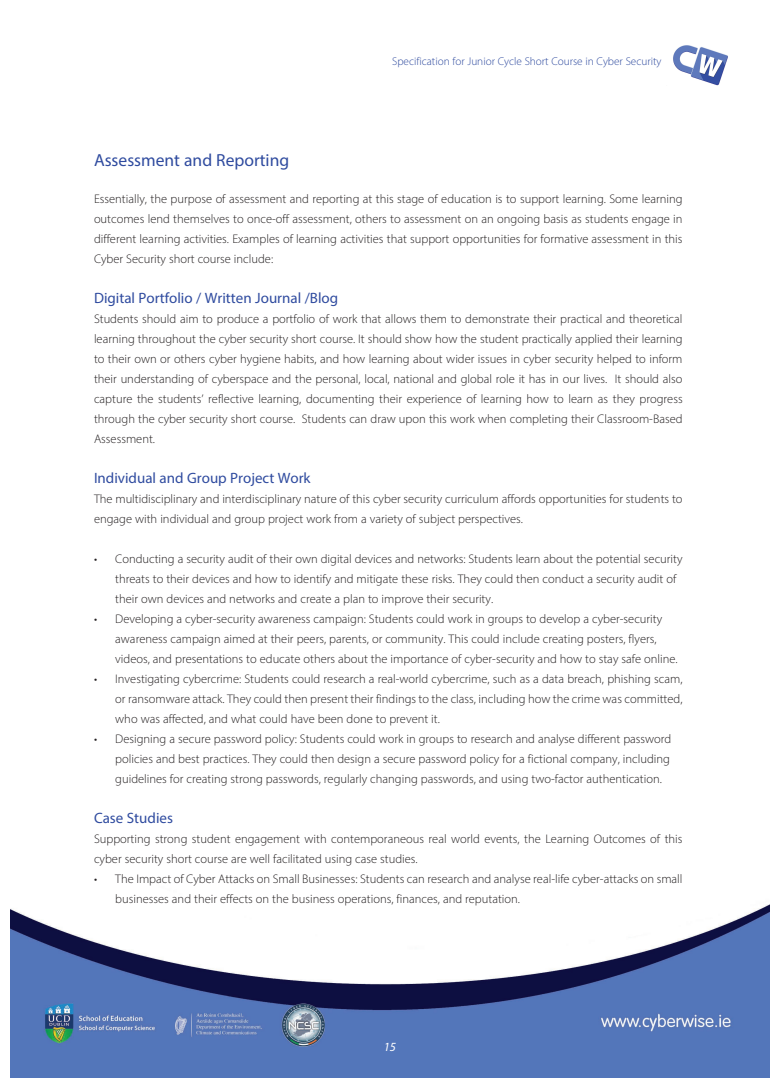
<style>
.page{position:relative;width:780px;height:1088px;background:#fff}
.page>*{position:absolute;margin:0;border:0;box-sizing:border-box;transform-origin:0 0}
.t1{font:17.5px "Myriad Pro";color:#2f4b9f}
.t2{font:15px "Myriad Pro";color:#2f4b9f}
.t3{font:300 12.5px/20px "Myriad Pro";color:#231f20}
.t4{font:italic 12.5px "Myriad Pro";color:#fff}
.t5{font:300 11.25px "Myriad Pro";color:#2f4b9f}
</style>
<div class="page">
<img style="left:11px;top:85px;width:758px;height:992px">
<img style="left:673px;top:45px;width:55px;height:40px">
<p class="t5" style="left:392px;top:57px;width:271px">Specification for Junior Cycle Short Course in Cyber Security</p>
<h1 class="t1" style="left:94px;top:153px;width:197px">Assessment and Reporting</h1>
<p class="t3" style="left:94px;top:190px;width:590px;text-align:justify">Essentially, the purpose of assessment and reporting at this stage of education is to support learning. Some learning outcomes lend themselves to once-off assessment, others to assessment on an ongoing basis as students engage in different learning activities. Examples of learning activities that support opportunities for formative assessment in this Cyber Security short course include:</p>
<p class="t2" style="left:94px;top:292px;width:246px">Digital Portfolio / Written Journal /Blog</p>
<p class="t3" style="left:94px;top:310px;width:590px;text-align:justify">Students should aim to produce a portfolio of work that allows them to demonstrate their practical and theoretical learning throughout the cyber security short course. It should show how the student practically applied their learning to their own or others cyber hygiene habits, and how learning about wider issues in cyber security helped to inform their understanding of cyberspace and the personal, local, national and global role it has in our lives. It should also capture the students’ reflective learning, documenting their experience of learning how to learn as they progress through the cyber security short course. Students can draw upon this work when completing their Classroom-Based Assessment.</p>
<p class="t2" style="left:94px;top:472px;width:218px">Individual and Group Project Work</p>
<p class="t3" style="left:94px;top:490px;width:590px">The multidisciplinary and interdisciplinary nature of this cyber security curriculum affords opportunities for students to engage with individual and group project work from a variety of subject perspectives.</p>
<p class="t3" style="left:115px;top:550px;width:568px;text-indent:-21px">• Conducting a security audit of their own digital devices and networks: Students learn about the potential security threats to their devices and how to identify and mitigate these risks. They could then conduct a security audit of their own devices and networks and create a plan to improve their security.</p>
<p class="t3" style="left:115px;top:610px;width:564px;text-indent:-21px">• Developing a cyber-security awareness campaign: Students could work in groups to develop a cyber-security awareness campaign aimed at their peers, parents, or community. This could include creating posters, flyers, videos, and presentations to educate others about the importance of cyber-security and how to stay safe online.</p>
<p class="t3" style="left:115px;top:670px;width:568px;text-align:justify;text-indent:-21px">• Investigating cybercrime: Students could research a real-world cybercrime, such as a data breach, phishing scam, or ransomware attack. They could then present their findings to the class, including how the crime was committed, who was affected, and what could have been done to prevent it.</p>
<p class="t3" style="left:115px;top:730px;width:557px;text-align:justify;text-indent:-21px">• Designing a secure password policy: Students could work in groups to research and analyse different password policies and best practices. They could then design a secure password policy for a fictional company, including guidelines for creating strong passwords, regularly changing passwords, and using two-factor authentication.</p>
<p class="t2" style="left:94px;top:812px;width:80px">Case Studies</p>
<p class="t3" style="left:94px;top:830px;width:590px">Supporting strong student engagement with contemporaneous real world events, the Learning Outcomes of this cyber security short course are well facilitated using case studies.</p>
<p class="t3" style="left:115px;top:870px;width:568px;text-indent:-21px">• The Impact of Cyber Attacks on Small Businesses: Students can research and analyse real-life cyber-attacks on small businesses and their effects on the business operations, finances, and reputation.</p>
<p class="t4" style="left:384px;top:1039px;width:14px">15</p>
</div>
